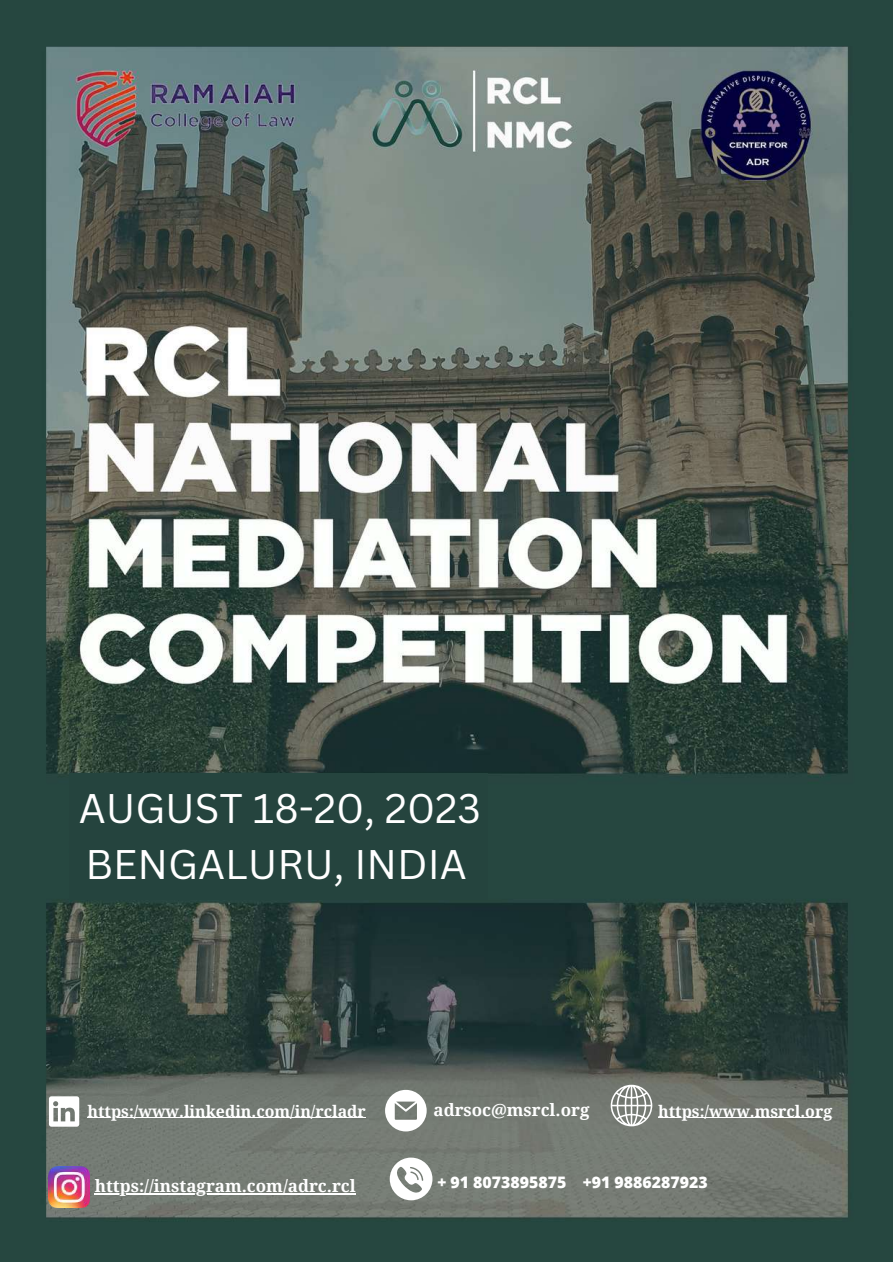
<style>
.page{position:relative;width:893px;height:1264px;background:#fff}
.page>*{position:absolute;margin:0;border:0;box-sizing:border-box;transform-origin:0 0}
.t1{font:40.2px/55.7px "Canva Sans";color:#fff}
.t2{font:700 16.95px "Droid Serif";color:#fff}
.t3{font:700 15.9px "Droid Serif";color:#fff}
.t4{font:800 15.9px "Open Sans";color:#fff}
</style>
<div class="page">
<img style="left:0;top:0;width:892px;height:1261px">
<hr style="left:95px;top:1193px;width:261px;height:2px;background:#fff">
<hr style="left:87px;top:1117px;width:279px;height:1px;background:#fff">
<svg style="left:610px;top:1084px;width:42px;height:48px"></svg>
<svg style="left:371px;top:1157px;width:61px;height:52px"></svg>
<svg style="left:372px;top:1089px;width:54px;height:43px"></svg>
<svg style="left:49px;top:1095px;width:30px;height:31px"></svg>
<img style="left:49px;top:1166px;width:40px;height:41px">
<div style="left:69px;top:773px;width:418px;height:126px;background:#25443e"></div>
<hr style="left:658px;top:1117px;width:174px;height:1px;background:#fff">
<h1 class="t1" style="left:79px;top:780px;width:403px">AUGUST 18-20, 2023<br>BENGALURU, INDIA</h1>
<p class="t2" style="left:433px;top:1100px;width:157px">adrsoc@msrcl.org</p>
<p class="t3" style="left:87px;top:1101px;width:280px">https:/www.linkedin.com/in/rcladr</p>
<p class="t3" style="left:658px;top:1101px;width:175px">https:/www.msrcl.org</p>
<p class="t2" style="left:95px;top:1176px;width:262px">https://instagram.com/adrc.rcl</p>
<p class="t4" style="left:437px;top:1171px;width:272px">+ 91 8073895875 +91 9886287923</p>
</div>
